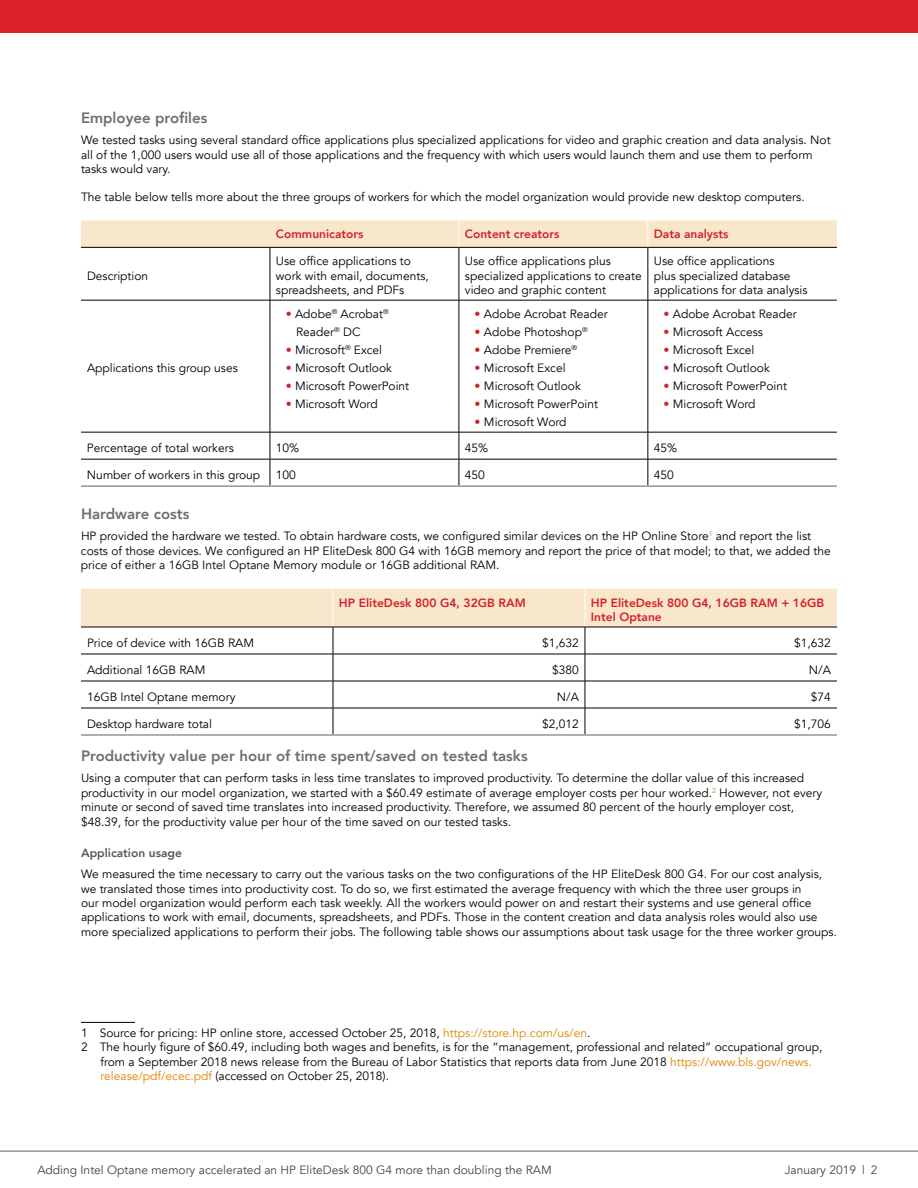
<style>
.page{position:relative;width:918px;height:1188px;background:#fff}
.page>*{position:absolute;margin:0;border:0;box-sizing:border-box;transform-origin:0 0}
.t1{font:800 15px "Avenir";color:#6d6e71}
.t2{font:12px/14.4px "Avenir";color:#000}
.t3{font:800 12px/14.4px "Avenir";color:#d2232a}
.t4{font:12px "Avenir";color:#464547}
.t5{font:800 12px "Avenir";color:#58595b}
.s1{color:#d2232a}
.s2{color:#e08500}
</style>
<div class="page">
<hr style="left:0;top:1151px;width:918px;height:1px;background:#616264">
<svg style="left:81px;top:220px;width:756px;height:27px;background:#f7e6cb"></svg>
<hr style="left:81px;top:247px;width:189px;height:1px;background:#000">
<hr style="left:270px;top:247px;width:189px;height:1px;background:#000">
<hr style="left:459px;top:247px;width:189px;height:1px;background:#000">
<hr style="left:648px;top:247px;width:189px;height:1px;background:#000">
<hr style="left:270px;top:248px;width:1px;height:52px;background:#000">
<hr style="left:459px;top:248px;width:1px;height:52px;background:#000">
<hr style="left:648px;top:248px;width:1px;height:52px;background:#000">
<hr style="left:81px;top:300px;width:189px;height:1px;background:#000">
<hr style="left:270px;top:300px;width:189px;height:1px;background:#000">
<hr style="left:270px;top:300px;width:1px;height:132px;background:#000">
<hr style="left:459px;top:300px;width:189px;height:1px;background:#000">
<hr style="left:459px;top:300px;width:1px;height:132px;background:#000">
<hr style="left:648px;top:300px;width:189px;height:1px;background:#000">
<hr style="left:648px;top:300px;width:1px;height:132px;background:#000">
<hr style="left:81px;top:432px;width:189px;height:1px;background:#000">
<hr style="left:270px;top:432px;width:189px;height:1px;background:#000">
<hr style="left:459px;top:432px;width:189px;height:1px;background:#000">
<hr style="left:648px;top:432px;width:189px;height:1px;background:#000">
<hr style="left:81px;top:459px;width:189px;height:1px;background:#000">
<hr style="left:270px;top:459px;width:189px;height:1px;background:#000">
<svg style="left:270px;top:432px;width:1px;height:53px"></svg>
<hr style="left:459px;top:459px;width:189px;height:1px;background:#000">
<svg style="left:459px;top:432px;width:1px;height:53px"></svg>
<hr style="left:648px;top:459px;width:189px;height:1px;background:#000">
<svg style="left:648px;top:432px;width:1px;height:53px"></svg>
<hr style="left:270px;top:485px;width:189px;height:2px;background:#939598">
<hr style="left:459px;top:485px;width:189px;height:2px;background:#939598">
<hr style="left:648px;top:485px;width:189px;height:2px;background:#939598">
<hr style="left:81px;top:485px;width:189px;height:2px;background:#939598">
<svg style="left:81px;top:589px;width:756px;height:145px"></svg>
<hr style="left:333px;top:734px;width:252px;height:2px;background:#939598">
<hr style="left:585px;top:734px;width:252px;height:2px;background:#939598">
<hr style="left:81px;top:734px;width:252px;height:2px;background:#939598">
<hr style="left:81px;top:1022px;width:54px;height:1px;background:#000">
<div style="left:0;top:0;width:918px;height:32px;background:#da2128"></div>
<p class="t1" style="left:81px;top:106px;width:128px">Employee profiles</p>
<p class="t2" style="left:81px;top:133px;width:751px">We tested tasks using several standard office applications plus specialized applications for video and graphic creation and data analysis. Not all of the 1,000 users would use all of those applications and the frequency with which users would launch them and use them to perform tasks would vary.</p>
<p class="t2" style="left:81px;top:190px;width:725px">The table below tells more about the three groups of workers for which the model organization would provide new desktop computers.</p>
<p class="t3" style="left:276px;top:227px;width:89px">Communicators</p>
<p class="t3" style="left:465px;top:227px;width:96px">Content creators</p>
<p class="t3" style="left:654px;top:227px;width:76px">Data analysts</p>
<p class="t2" style="left:87px;top:269px;width:63px">Description</p>
<p class="t2" style="left:276px;top:254px;width:154px">Use office applications to work with email, documents, spreadsheets, and PDFs</p>
<p class="t2" style="left:465px;top:254px;width:178px">Use office applications plus specialized applications to create video and graphic content</p>
<p class="t2" style="left:654px;top:254px;width:155px">Use office applications<br>plus specialized database applications for data analysis</p>
<p class="t2" style="left:87px;top:361px;width:152px">Applications this group uses</p>
<p class="t2" style="left:296px;top:305px;width:94px;line-height:18px;text-indent:-10px"><span class="s1">•</span> Adobe<sup>®</sup> Acrobat<sup>®<br></sup>Reader<sup>®</sup> DC</p>
<p class="t2" style="left:286px;top:343px;width:98px"><span class="s1">•</span> Microsoft<sup>®</sup> Excel</p>
<p class="t2" style="left:286px;top:361px;width:108px"><span class="s1">•</span> Microsoft Outlook</p>
<p class="t2" style="left:286px;top:379px;width:125px"><span class="s1">•</span> Microsoft PowerPoint</p>
<p class="t2" style="left:286px;top:397px;width:93px"><span class="s1">•</span> Microsoft Word</p>
<p class="t2" style="left:475px;top:307px;width:135px"><span class="s1">•</span> Adobe Acrobat Reader</p>
<p class="t2" style="left:475px;top:325px;width:114px"><span class="s1">•</span> Adobe Photoshop<sup>®</sup></p>
<p class="t2" style="left:475px;top:343px;width:104px"><span class="s1">•</span> Adobe Premiere<sup>®</sup></p>
<p class="t2" style="left:475px;top:361px;width:92px"><span class="s1">•</span> Microsoft Excel</p>
<p class="t2" style="left:475px;top:379px;width:108px"><span class="s1">•</span> Microsoft Outlook</p>
<p class="t2" style="left:475px;top:397px;width:125px"><span class="s1">•</span> Microsoft PowerPoint</p>
<p class="t2" style="left:475px;top:415px;width:93px"><span class="s1">•</span> Microsoft Word</p>
<p class="t2" style="left:664px;top:307px;width:135px"><span class="s1">•</span> Adobe Acrobat Reader</p>
<p class="t2" style="left:664px;top:325px;width:101px"><span class="s1">•</span> Microsoft Access</p>
<p class="t2" style="left:664px;top:343px;width:92px"><span class="s1">•</span> Microsoft Excel</p>
<p class="t2" style="left:664px;top:361px;width:108px"><span class="s1">•</span> Microsoft Outlook</p>
<p class="t2" style="left:664px;top:379px;width:125px"><span class="s1">•</span> Microsoft PowerPoint</p>
<p class="t2" style="left:664px;top:397px;width:93px"><span class="s1">•</span> Microsoft Word</p>
<p class="t2" style="left:87px;top:441px;width:148px">Percentage of total workers</p>
<p class="t2" style="left:276px;top:441px;width:25px">10%</p>
<p class="t2" style="left:465px;top:441px;width:25px">45%</p>
<p class="t2" style="left:654px;top:441px;width:25px">45%</p>
<p class="t2" style="left:87px;top:468px;width:175px">Number of workers in this group</p>
<p class="t2" style="left:276px;top:468px;width:22px">100</p>
<p class="t2" style="left:465px;top:468px;width:22px">450</p>
<p class="t2" style="left:654px;top:468px;width:22px">450</p>
<p class="t1" style="left:81px;top:502px;width:110px">Hardware costs</p>
<p class="t2" style="left:81px;top:529px;width:751px">HP provided the hardware we tested. To obtain hardware costs, we configured similar devices on the HP Online Store<sup>1</sup> and report the list costs of those devices. We configured an HP EliteDesk 800 G4 with 16GB memory and report the price of that model; to that, we added the price of either a 16GB Intel Optane Memory module or 16GB additional RAM.</p>
<p class="t3" style="left:339px;top:595px;width:188px">HP EliteDesk 800 G4, 32GB RAM</p>
<p class="t3" style="left:591px;top:595px;width:235px">HP EliteDesk 800 G4, 16GB RAM + 16GB<br>Intel Optane</p>
<p class="t2" style="left:87px;top:635px;width:169px">Price of device with 16GB RAM</p>
<p class="t2" style="left:542px;top:635px;width:38px">$1,632</p>
<p class="t2" style="left:794px;top:635px;width:38px">$1,632</p>
<p class="t2" style="left:87px;top:662px;width:120px">Additional 16GB RAM</p>
<p class="t2" style="left:552px;top:662px;width:28px">$380</p>
<p class="t2" style="left:809px;top:662px;width:24px">N/A</p>
<p class="t2" style="left:87px;top:689px;width:150px">16GB Intel Optane memory</p>
<p class="t2" style="left:557px;top:689px;width:24px">N/A</p>
<p class="t2" style="left:811px;top:689px;width:22px">$74</p>
<p class="t2" style="left:87px;top:716px;width:127px">Desktop hardware total</p>
<p class="t2" style="left:542px;top:716px;width:38px">$2,012</p>
<p class="t2" style="left:794px;top:716px;width:38px">$1,706</p>
<p class="t1" style="left:81px;top:744px;width:448px">Productivity value per hour of time spent/saved on tested tasks</p>
<p class="t2" style="left:81px;top:771px;width:743px">Using a computer that can perform tasks in less time translates to improved productivity. To determine the dollar value of this increased productivity in our model organization, we started with a $60.49 estimate of average employer costs per hour worked.<sup>2</sup> However, not every minute or second of saved time translates into increased productivity. Therefore, we assumed 80 percent of the hourly employer cost, $48.39, for the productivity value per hour of the time saved on our tested tasks.</p>
<p class="t5" style="left:81px;top:844px;width:102px">Application usage</p>
<p class="t2" style="left:81px;top:867px;width:758px">We measured the time necessary to carry out the various tasks on the two configurations of the HP EliteDesk 800 G4. For our cost analysis, we translated those times into productivity cost. To do so, we first estimated the average frequency with which the three user groups in<br>our model organization would perform each task weekly. All the workers would power on and restart their systems and use general office applications to work with email, documents, spreadsheets, and PDFs. Those in the content creation and data analysis roles would also use more specialized applications to perform their jobs. The following table shows our assumptions about task usage for the three worker groups.</p>
<p class="t2" style="left:81px;top:1026px;width:511px">1 Source for pricing: HP online store, accessed October 25, 2018, <span class="s2">https://store.hp.com/us/en</span>.</p>
<p class="t2" style="left:81px;top:1040px;width:743px">2 The hourly figure of $60.49, including both wages and benefits, is for the “management, professional and related” occupational group,</p>
<p class="t2" style="left:100px;top:1054px;width:713px">from a September 2018 news release from the Bureau of Labor Statistics that reports data from June 2018 <span class="s2">https://www.bls.gov/news.</span></p>
<p class="t2" style="left:100px;top:1069px;width:290px"><span class="s2">release/pdf/ecec.pdf</span> (accessed on October 25, 2018).</p>
<p class="t4" style="left:37px;top:1163px;width:516px">Adding Intel Optane memory accelerated an HP EliteDesk 800 G4 more than doubling the RAM</p>
<p class="t4" style="left:785px;top:1163px;width:94px">January 2019 | 2</p>
</div>
